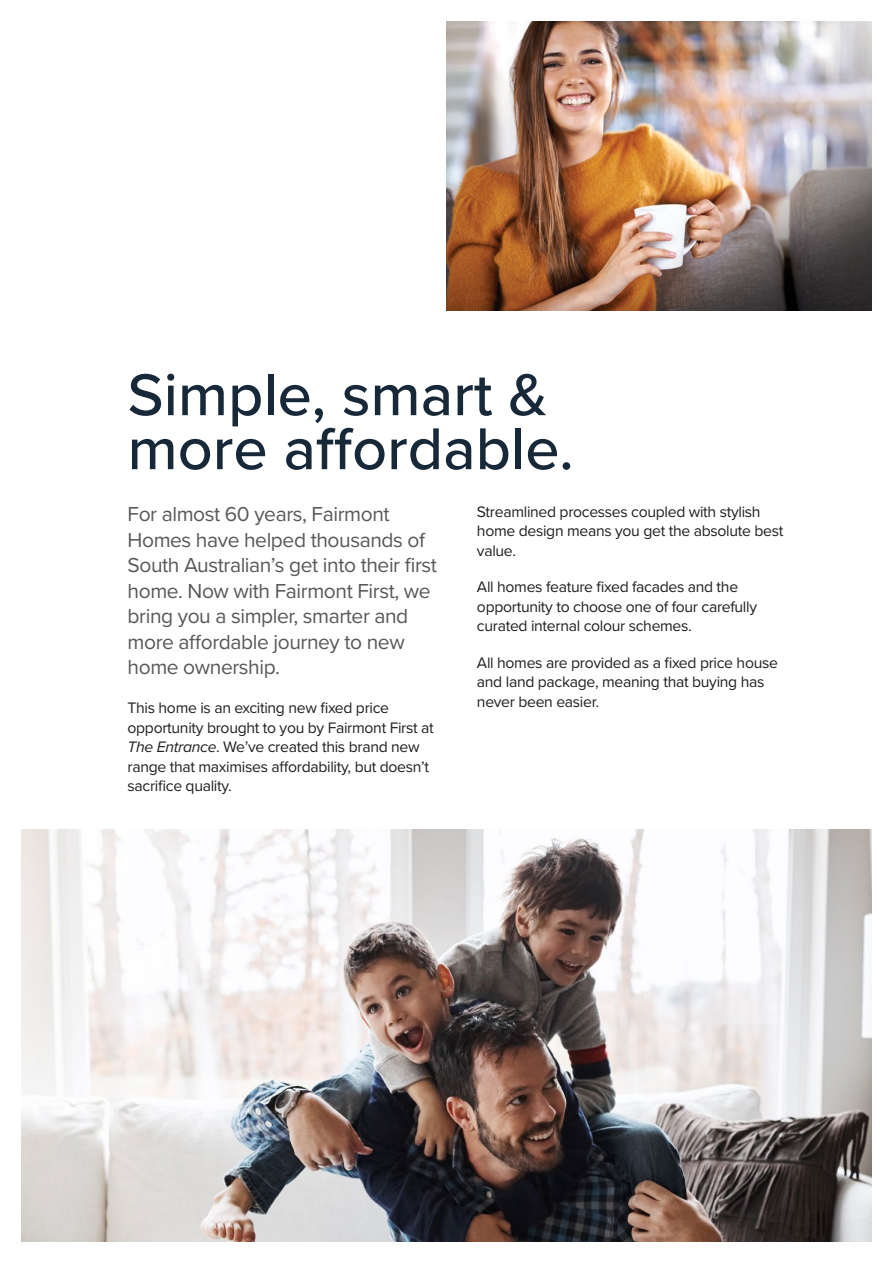
<style>
.page{position:relative;width:893px;height:1263px;background:#fff}
.page>*{position:absolute;margin:0;border:0;box-sizing:border-box;transform-origin:0 0}
.t1{font:500 61.2px "Proxima Nova";color:#172938}
.t2{font:21px/25.5px "Proxima Nova";letter-spacing:-.02em;color:#57585a}
.t3{font:15.75px/19.5px "Proxima Nova";letter-spacing:-.02em;color:#231f20}
.s1{font-style:italic}
</style>
<div class="page">
<img style="left:21px;top:829px;width:851px;height:413px">
<img style="left:446px;top:21px;width:426px;height:289px">
<p class="t1" style="left:128px;top:349px;width:422px">Simple, smart &amp;</p>
<p class="t1" style="left:128px;top:403px;width:448px">more affordable.</p>
<p class="t2" style="left:128px;top:500px;width:311px">For almost 60 years, Fairmont<br>Homes have helped thousands of<br>South Australian’s get into their first home. Now with Fairmont First, we bring you a simpler, smarter and more affordable journey to new home ownership.</p>
<p class="t3" style="left:128px;top:697px;width:308px">This home is an exciting new fixed price opportunity brought to you by Fairmont First at <span class="s1">The Entrance</span>. We’ve created this brand new range that maximises affordability, but doesn’t sacrifice quality.</p>
<p class="t3" style="left:477px;top:501px;width:308px">Streamlined processes coupled with stylish home design means you get the absolute best value.</p>
<p class="t3" style="left:477px;top:577px;width:282px">All homes feature fixed facades and the opportunity to choose one of four carefully curated internal colour schemes.</p>
<p class="t3" style="left:477px;top:652px;width:302px">All homes are provided as a fixed price house and land package, meaning that buying has never been easier.</p>
</div>
